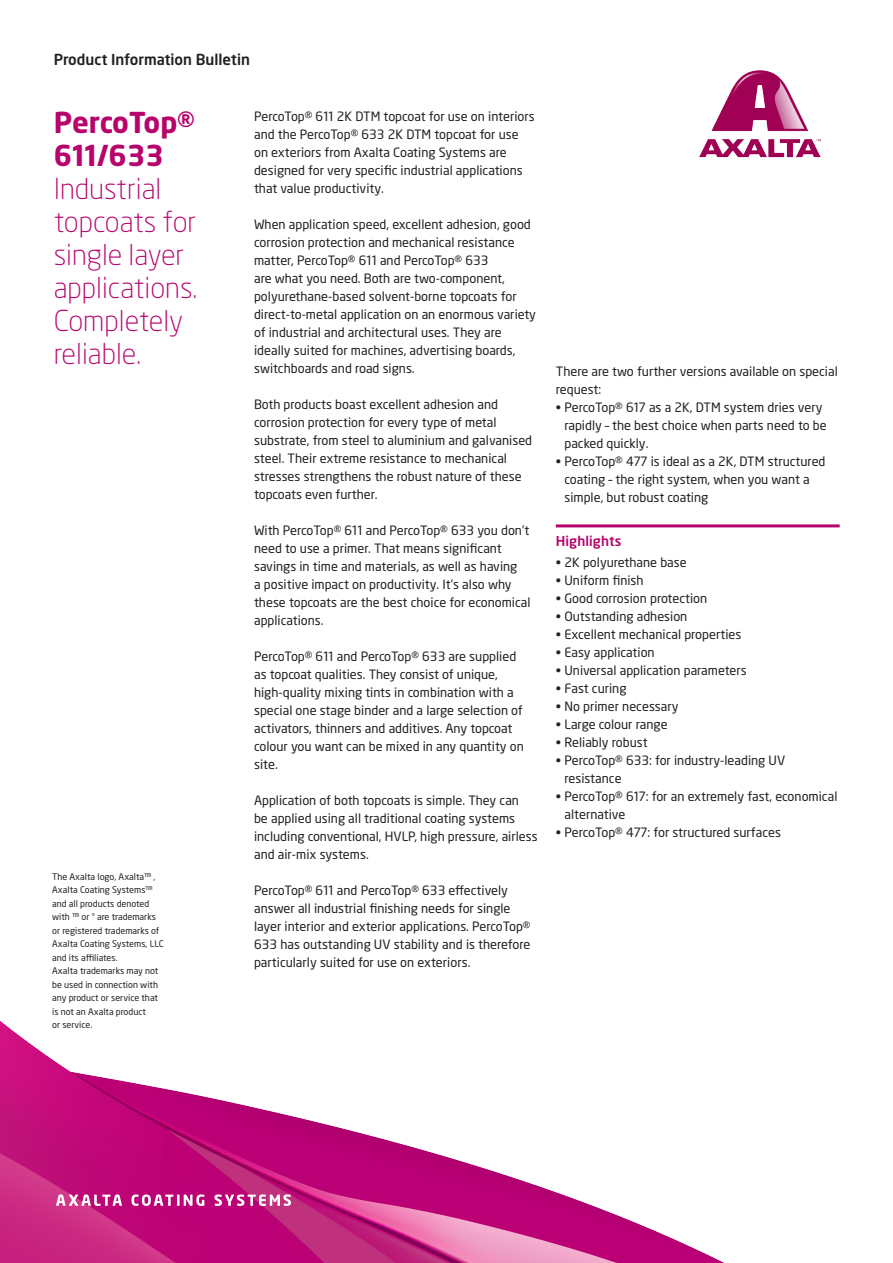
<style>
.page{position:relative;width:893px;height:1263px;background:#fff}
.page>*{position:absolute;margin:0;border:0;box-sizing:border-box;transform-origin:0 0}
.Product_Name_19_22{font:300 28.5px/33px "Neo Sans Pro";color:#b7046d}
.Product_Specificatio{font:500 15px "Neo Sans Pro";color:#231f20}
.Table_Header_8_5_12{font:500 13.5px "Neo Sans Pro";letter-spacing:.01em;color:#b7046d}
.Body_8_5_12{font:12.75px/18px "Neo Sans Pro";color:#231f20}
.Bulleted_Copy_8_5_12{font:12.75px/18px "Neo Sans Pro";color:#231f20}
.Footnote_6_9{font:9px/13.5px "Neo Sans Pro";color:#231f20}
.s1{font-weight:700}
</style>
<div class="page">
<hr style="left:556px;top:524px;width:284px;height:3px;background:#b7046d">
<img style="left:699px;top:70px;width:122px;height:88px">
<img style="left:0;top:1021px;width:724px;height:242px">
<svg style="left:56px;top:1194px;width:235px;height:12px"></svg>
<p class="Product_Specificatio" style="left:54px;top:50px;width:198px">Product Information Bulletin</p>
<p class="Product_Name_19_22" style="left:54px;top:106px;width:145px"><span class="s1">PercoTop®<br>611/633<br></span>Industrial topcoats for single layer applications.</p>
<p class="Product_Name_19_22" style="left:54px;top:304px;width:131px">Completely reliable.</p>
<p class="Footnote_6_9" style="left:52px;top:870px;width:113px">The Axalta logo, Axalta™ ,<br>Axalta Coating Systems™ and all products denoted with ™ or <sup>®</sup> are trademarks or registered trademarks of<br>Axalta Coating Systems, LLC and its affiliates.<br>Axalta trademarks may not be used in connection with any product or service that is not an Axalta product<br>or service.</p>
<p class="Body_8_5_12" style="left:254px;top:107px;width:282px">PercoTop® 611 2K DTM topcoat for use on interiors and the PercoTop® 633 2K DTM topcoat for use on exteriors from Axalta Coating Systems are designed for very specific industrial applications that value productivity.</p>
<p class="Body_8_5_12" style="left:254px;top:215px;width:284px">When application speed, excellent adhesion, good corrosion protection and mechanical resistance matter, PercoTop® 611 and PercoTop® 633<br>are what you need. Both are two-component, polyurethane-based solvent-borne topcoats for direct-to-metal application on an enormous variety of industrial and architectural uses. They are ideally suited for machines, advertising boards, switchboards and road signs.</p>
<p class="Body_8_5_12" style="left:254px;top:395px;width:280px">Both products boast excellent adhesion and corrosion protection for every type of metal substrate, from steel to aluminium and galvanised steel. Their extreme resistance to mechanical stresses strengthens the robust nature of these topcoats even further.</p>
<p class="Body_8_5_12" style="left:254px;top:521px;width:278px">With PercoTop® 611 and PercoTop® 633 you don’t need to use a primer. That means significant savings in time and materials, as well as having<br>a positive impact on productivity. It’s also why these topcoats are the best choice for economical applications.</p>
<p class="Body_8_5_12" style="left:254px;top:647px;width:271px">PercoTop® 611 and PercoTop® 633 are supplied as topcoat qualities. They consist of unique, high-quality mixing tints in combination with a special one stage binder and a large selection of activators, thinners and additives. Any topcoat colour you want can be mixed in any quantity on site.</p>
<p class="Body_8_5_12" style="left:254px;top:791px;width:285px">Application of both topcoats is simple. They can<br>be applied using all traditional coating systems including conventional, HVLP, high pressure, airless and air-mix systems.</p>
<p class="Body_8_5_12" style="left:254px;top:881px;width:278px">PercoTop® 611 and PercoTop® 633 effectively answer all industrial finishing needs for single layer interior and exterior applications. PercoTop® 633 has outstanding UV stability and is therefore particularly suited for use on exteriors.</p>
<p class="Bulleted_Copy_8_5_12" style="left:556px;top:362px;width:284px">There are two further versions available on special request:</p>
<p class="Body_8_5_12" style="left:564px;top:398px;width:264px;text-indent:-9px">• PercoTop® 617 as a 2K, DTM system dries very rapidly – the best choice when parts need to be packed quickly.</p>
<p class="Body_8_5_12" style="left:564px;top:452px;width:263px;text-indent:-9px">• PercoTop® 477 is ideal as a 2K, DTM structured coating – the right system, when you want a simple, but robust coating</p>
<p class="Table_Header_8_5_12" style="left:556px;top:532px;width:67px">Highlights</p>
<p class="Body_8_5_12" style="left:556px;top:553px;width:132px">• 2K polyurethane base</p>
<p class="Body_8_5_12" style="left:556px;top:571px;width:89px">• Uniform finish</p>
<p class="Body_8_5_12" style="left:556px;top:589px;width:153px">• Good corrosion protection</p>
<p class="Body_8_5_12" style="left:556px;top:607px;width:133px">• Outstanding adhesion</p>
<p class="Body_8_5_12" style="left:556px;top:625px;width:187px">• Excellent mechanical properties</p>
<p class="Body_8_5_12" style="left:556px;top:643px;width:100px">• Easy application</p>
<p class="Body_8_5_12" style="left:556px;top:661px;width:192px">• Universal application parameters</p>
<p class="Body_8_5_12" style="left:556px;top:679px;width:72px">• Fast curing</p>
<p class="Body_8_5_12" style="left:556px;top:697px;width:124px">• No primer necessary</p>
<p class="Body_8_5_12" style="left:556px;top:715px;width:113px">• Large colour range</p>
<p class="Body_8_5_12" style="left:556px;top:733px;width:93px">• Reliably robust</p>
<p class="Body_8_5_12" style="left:564px;top:751px;width:222px;text-indent:-9px">• PercoTop® 633: for industry-leading UV resistance</p>
<p class="Body_8_5_12" style="left:564px;top:787px;width:274px;text-indent:-9px">• PercoTop® 617: for an extremely fast, economical alternative</p>
<p class="Body_8_5_12" style="left:556px;top:823px;width:227px">• PercoTop® 477: for structured surfaces</p>
</div>
